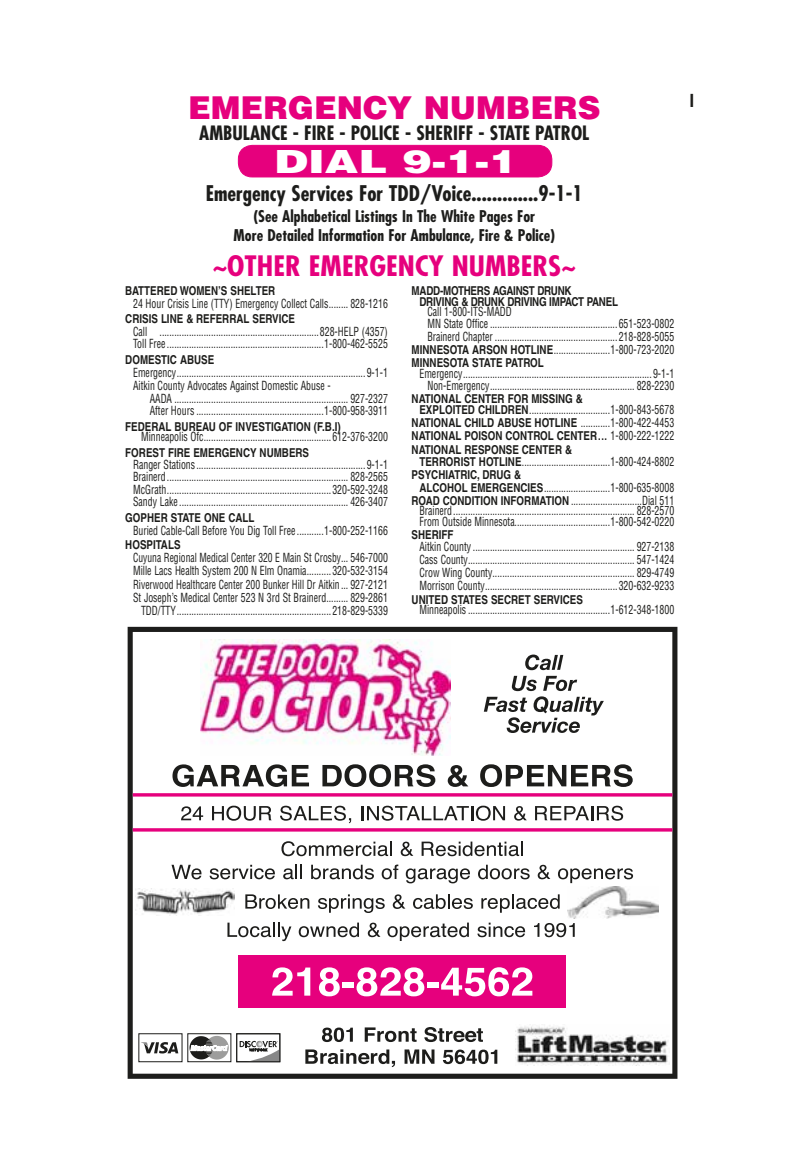
<style>
.page{position:relative;width:788px;height:1166px;background:#fff}
.page>*{position:absolute;margin:0;border:0;box-sizing:border-box;transform-origin:0 0}
.t1{font:900 31.85px "Helvetica";color:#fff;scale:1.35 1}
.t2{font:900 31.5px "Helvetica";color:#e6007d}
.t3{font:700 condensed 27.3px "Futura";color:#e6007d;scale:1.09 1}
.t4{font:700 condensed 21px "Futura";color:#1d1d1b}
.t5{font:700 condensed 19.25px "Futura";color:#1d1d1b}
.t6{font:700 condensed 17.5px "Helvetica";color:#1d1d1b}
.t7{font:700 condensed 15.75px/19.2px "Futura";color:#1d1d1b;text-align:center}
.t8{font:condensed 12.25px/12.2px "Helvetica";color:#1d1d1b;scale:.8 1}
.t9{font:700 12.25px/13.3px "Helvetica";color:#1d1d1b;text-align:justify;scale:.8 1}
.t10{font:condensed 12.25px/13.3px "Helvetica";color:#1d1d1b;text-align:right;scale:.78 1}
.t11{font:700 12.25px/10.5px "Helvetica";letter-spacing:-.025em;color:#1d1d1b;scale:.8 1}
.s1{font-weight:700;font-stretch:normal}
.s2{font-weight:400;font-stretch:condensed}
.s3{font-stretch:condensed}
</style>
<div class="page">
<div style="left:238px;top:145px;width:314px;height:32px;background:#e6007d;border-radius:14px"></div>
<div style="left:238px;top:145px;width:314px;height:32px;border:1px solid #e6007d;border-radius:14px"></div>
<svg style="left:128px;top:627px;width:549px;height:451px"></svg>
<svg style="left:322px;top:1027px;width:31px;height:15px"></svg>
<svg style="left:364px;top:1027px;width:52px;height:15px"></svg>
<svg style="left:424px;top:1027px;width:59px;height:15px"></svg>
<svg style="left:305px;top:1049px;width:90px;height:18px"></svg>
<svg style="left:404px;top:1049px;width:30px;height:14px"></svg>
<svg style="left:443px;top:1049px;width:54px;height:15px"></svg>
<img style="left:515px;top:1024px;width:154px;height:41px">
<svg style="left:181px;top:806px;width:22px;height:14px"></svg>
<svg style="left:212px;top:805px;width:59px;height:15px"></svg>
<svg style="left:280px;top:805px;width:71px;height:18px"></svg>
<svg style="left:361px;top:805px;width:144px;height:15px"></svg>
<svg style="left:514px;top:806px;width:12px;height:14px"></svg>
<svg style="left:535px;top:805px;width:88px;height:15px"></svg>
<svg style="left:281px;top:841px;width:111px;height:15px"></svg>
<svg style="left:400px;top:841px;width:13px;height:15px"></svg>
<svg style="left:421px;top:841px;width:102px;height:15px"></svg>
<svg style="left:171px;top:864px;width:30px;height:15px"></svg>
<svg style="left:209px;top:864px;width:66px;height:15px"></svg>
<svg style="left:283px;top:864px;width:19px;height:15px"></svg>
<svg style="left:311px;top:864px;width:63px;height:15px"></svg>
<svg style="left:381px;top:864px;width:17px;height:15px"></svg>
<svg style="left:406px;top:868px;width:64px;height:15px"></svg>
<svg style="left:478px;top:864px;width:51px;height:15px"></svg>
<svg style="left:537px;top:864px;width:13px;height:15px"></svg>
<svg style="left:558px;top:868px;width:75px;height:15px"></svg>
<svg style="left:227px;top:922px;width:64px;height:19px"></svg>
<svg style="left:299px;top:922px;width:60px;height:15px"></svg>
<svg style="left:368px;top:922px;width:12px;height:15px"></svg>
<svg style="left:387px;top:922px;width:82px;height:19px"></svg>
<svg style="left:477px;top:922px;width:48px;height:15px"></svg>
<svg style="left:534px;top:923px;width:40px;height:14px"></svg>
<hr style="left:133px;top:828px;width:539px;height:3px;background:#e6007d">
<hr style="left:133px;top:793px;width:539px;height:3px;background:#e6007d">
<div style="left:238px;top:955px;width:328px;height:52px;background:#e6007d"></div>
<svg style="left:272px;top:967px;width:38px;height:28px"></svg>
<svg style="left:319px;top:967px;width:21px;height:29px"></svg>
<div style="left:342px;top:982px;width:12px;height:5px;background:#fff"></div>
<svg style="left:356px;top:967px;width:68px;height:29px"></svg>
<div style="left:427px;top:982px;width:11px;height:5px;background:#fff"></div>
<svg style="left:441px;top:967px;width:91px;height:29px"></svg>
<svg style="left:172px;top:764px;width:137px;height:23px"></svg>
<svg style="left:322px;top:764px;width:113px;height:23px"></svg>
<svg style="left:447px;top:765px;width:21px;height:22px"></svg>
<svg style="left:480px;top:764px;width:152px;height:23px"></svg>
<svg style="left:245px;top:894px;width:64px;height:15px"></svg>
<svg style="left:318px;top:894px;width:66px;height:19px"></svg>
<svg style="left:393px;top:894px;width:12px;height:15px"></svg>
<svg style="left:413px;top:894px;width:60px;height:15px"></svg>
<svg style="left:481px;top:894px;width:78px;height:18px"></svg>
<img style="left:567px;top:886px;width:91px;height:32px">
<img style="left:136px;top:888px;width:99px;height:27px">
<svg style="left:525px;top:654px;width:38px;height:16px"></svg>
<svg style="left:484px;top:676px;width:119px;height:57px"></svg>
<img style="left:201px;top:639px;width:249px;height:116px">
<div style="left:139px;top:1033px;width:43px;height:28px;background:#fff"></div>
<div style="left:138px;top:1033px;width:44px;height:29px;border:1px solid #1d1d1b"></div>
<svg style="left:141px;top:1042px;width:37px;height:11px"></svg>
<div style="left:237px;top:1033px;width:43px;height:28px;background:#fff"></div>
<div style="left:236px;top:1033px;width:44px;height:29px;border:1px solid #1d1d1b"></div>
<svg style="left:239px;top:1040px;width:41px;height:21px"></svg>
<svg style="left:189px;top:1059px;width:40px;height:1px"></svg>
<div style="left:187px;top:1033px;width:44px;height:29px;border:1px solid #1d1d1b"></div>
<svg style="left:189px;top:1035px;width:40px;height:24px"></svg>
<h2 class="t2" style="left:188px;top:87px;width:414px">EMERGENCY NUMBERS</h2>
<h3 class="t5" style="left:199px;top:121px;width:392px">AMBULANCE - FIRE - POLICE - SHERIFF - STATE PATROL</h3>
<h1 class="t1" style="left:274px;top:141px;width:182px">DIAL 9-1-1</h1>
<h3 class="t4" style="left:206px;top:179px;width:378px">Emergency Services For TDD/Voice.............9-1-1</h3>
<p class="t7" style="left:233px;top:206px;width:323px">(See Alphabetical Listings In The White Pages For<br>More Detailed Information For Ambulance, Fire &amp; Police)</p>
<h3 class="t3" style="left:213px;top:248px;width:335px">~OTHER EMERGENCY NUMBERS~</h3>
<p class="t9" style="left:125px;top:284px;width:189px">BATTERED WOMEN’S SHELTER</p>
<p class="t8" style="left:133px;top:297px;width:320px">24 Hour Crisis Line (TTY) Emergency Collect Calls........ 828-1216</p>
<p class="t9" style="left:125px;top:312px;width:214px">CRISIS LINE &amp; REFERRAL SERVICE</p>
<p class="t8" style="left:133px;top:325px;width:320px">Call .................................................................828-HELP (4357)<br>Toll Free ................................................................1-800-462-5525</p>
<p class="t9" style="left:125px;top:352px;width:113px">DOMESTIC ABUSE</p>
<p class="t8" style="left:133px;top:366px;width:320px;line-height:13.3px">Emergency.............................................................................9-1-1<br>Aitkin County Advocates Against Domestic Abuse -</p>
<p class="t8" style="left:150px;top:392px;width:299px">AADA ....................................................................... 927-2327<br>After Hours ....................................................1-800-958-3911</p>
<p class="t9" style="left:125px;top:419px;width:271px">FEDERAL BUREAU OF INVESTIGATION (F.B.I)</p>
<p class="t8" style="left:141px;top:430px;width:310px">Minneapolis Ofc....................................................612-376-3200</p>
<p class="t9" style="left:125px;top:445px;width:231px">FOREST FIRE EMERGENCY NUMBERS</p>
<p class="t8" style="left:133px;top:458px;width:320px;text-align:justify">Ranger Stations .....................................................................9-1-1<br>Brainerd.......................................................................... 828-2565<br>McGrath...................................................................320-592-3248<br>Sandy Lake ..................................................................... 426-3407</p>
<p class="t9" style="left:125px;top:510px;width:163px">GOPHER STATE ONE CALL</p>
<p class="t8" style="left:133px;top:524px;width:320px">Buried Cable-Call Before You Dig Toll Free ...........1-800-252-1166</p>
<p class="t9" style="left:125px;top:538px;width:71px">HOSPITALS</p>
<p class="t10" style="left:133px;top:551px;width:328px">Cuyuna Regional Medical Center 320 E Main St Crosby... 546-7000<br>Mille Lacs Health System 200 N Elm Onamia..........320-532-3154<br>Riverwood Healthcare Center 200 Bunker Hill Dr Aitkin ... 927-2121<br>St Joseph’s Medical Center 523 N 3rd St Brainerd......... 829-2861<br>TDD/TTY...............................................................218-829-5339</p>
<p class="t11" style="left:419px;top:285px;width:250px;text-indent:-8px">MADD-MOTHERS AGAINST DRUNK<br>DRIVING &amp; DRUNK DRIVING IMPACT PANEL</p>
<p class="t8" style="left:427px;top:305px;width:107px">Call 1-800-ITS-MADD</p>
<p class="t8" style="left:427px;top:318px;width:310px">MN State Office ....................................................651-523-0802</p>
<p class="t8" style="left:427px;top:330px;width:310px">Brainerd Chapter ..................................................218-828-5055</p>
<p class="t8" style="left:411px;top:343px;width:330px"><span class="s1">MINNESOTA ARSON HOTLINE</span>.......................1-800-723-2020</p>
<p class="t9" style="left:411px;top:356px;width:167px">MINNESOTA STATE PATROL</p>
<p class="t8" style="left:419px;top:367px;width:320px;text-align:right">Emergency.............................................................................9-1-1<br>Non-Emergency........................................................... 828-2230</p>
<p class="t8" style="left:419px;top:393px;width:320px;line-height:10.5px;text-indent:-8px"><span class="s1">NATIONAL CENTER FOR MISSING &amp;<br>EXPLOITED CHILDREN</span>.................................1-800-843-5678</p>
<p class="t9" style="left:411px;top:416px;width:330px">NATIONAL CHILD ABUSE HOTLINE <span class="s2">............1-800-422-4453<br></span>NATIONAL POISON CONTROL CENTER<span class="s3">...</span> <span class="s2">1-800-222-1222<br></span>NATIONAL RESPONSE CENTER &amp;</p>
<p class="t8" style="left:411px;top:455px;width:330px;line-height:13.3px;text-indent:8px"><span class="s1">TERRORIST HOTLINE</span>....................................1-800-424-8802<br><span class="s1">PSYCHIATRIC, DRUG &amp;</span></p>
<p class="t8" style="left:411px;top:480px;width:330px;line-height:13.3px;text-align:right"><span class="s1">ALCOHOL EMERGENCIES</span>...........................1-800-635-8008<br><span class="s1">ROAD CONDITION INFORMATION</span> .............................Dial 511</p>
<p class="t8" style="left:419px;top:505px;width:320px;line-height:10.5px">Brainerd.......................................................................... 828-2570<br>From Outside Minnesota.......................................1-800-542-0220</p>
<p class="t9" style="left:411px;top:528px;width:54px">SHERIFF</p>
<p class="t8" style="left:419px;top:540px;width:320px;line-height:13px;text-align:justify">Aitkin County .................................................................. 927-2138<br>Cass County.................................................................... 547-1424<br>Crow Wing County.......................................................... 829-4749<br>Morrison County......................................................320-632-9233</p>
<p class="t9" style="left:411px;top:592px;width:215px">UNITED STATES SECRET SERVICES</p>
<p class="t8" style="left:419px;top:603px;width:320px">Minneapolis ..........................................................1-612-348-1800</p>
<h3 class="t6" style="left:689px;top:89px;width:6px">I</h3>
</div>
